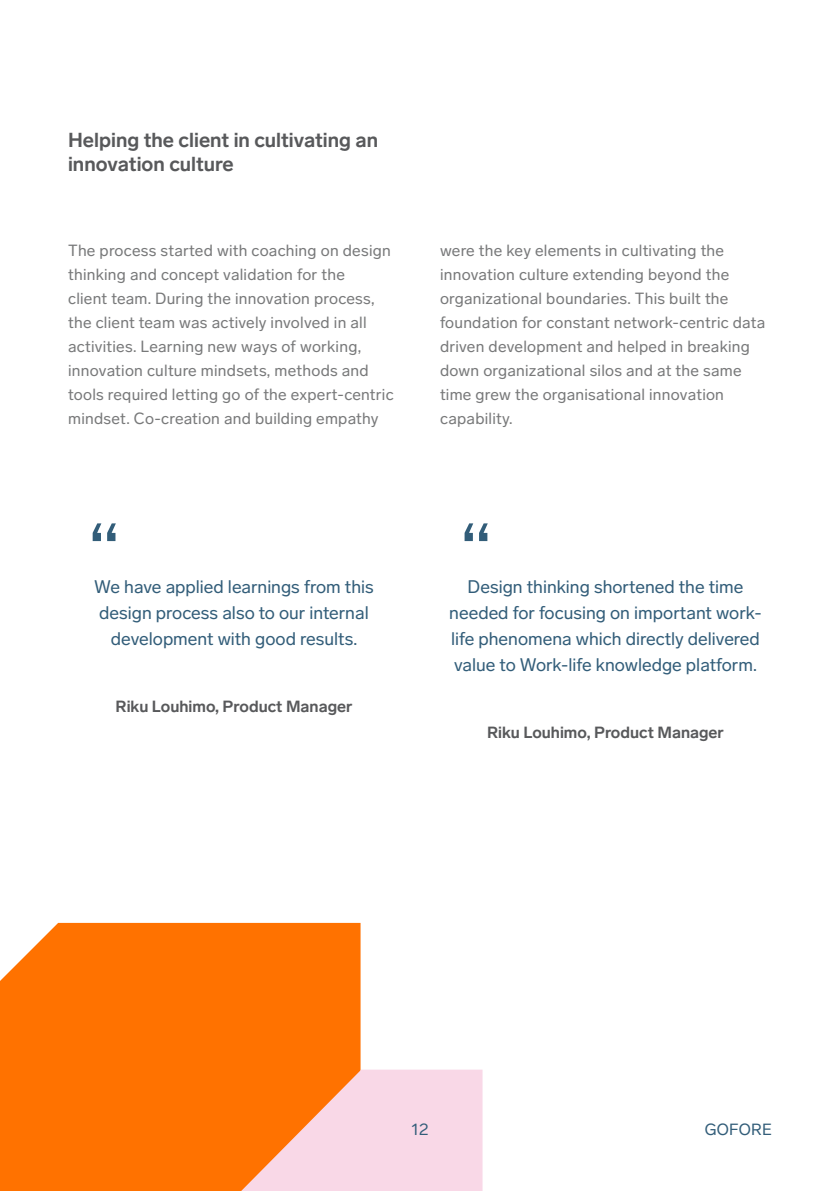
<style>
.page{position:relative;width:840px;height:1191px;background:#fff}
.page>*{position:absolute;margin:0;border:0;box-sizing:border-box;transform-origin:0 0}
.t1{font:80px "Lab Grotesque";color:#325d79}
.t2{font:700 20px/24px "Lab Grotesque";color:#58595b}
.t3{font:18px/26px "Lab Grotesque";color:#325d79;text-align:center}
.t4{font:16px/24px "Lab Grotesque";letter-spacing:.015em;color:#78797a}
.t5{font:700 16px "Lab Grotesque";color:#58595b}
.t6{font:16px "Lab Grotesque";letter-spacing:.015em;color:#325d79}
</style>
<div class="page">
<div style="left:0;top:923px;width:360px;height:268px;background:#ff7200"></div>
<svg style="left:241px;top:1069px;width:241px;height:122px"></svg>
<p class="t2" style="left:68px;top:128px;width:311px">Helping the client in cultivating an innovation culture</p>
<p class="t4" style="left:68px;top:239px;width:327px">The process started with coaching on design thinking and concept validation for the<br>client team. During the innovation process, the client team was actively involved in all activities. Learning new ways of working, innovation culture mindsets, methods and tools required letting go of the expert-centric mindset. Co-creation and building empathy</p>
<p class="t4" style="left:440px;top:239px;width:326px">were the key elements in cultivating the innovation culture extending beyond the organizational boundaries. This built the foundation for constant network-centric data driven development and helped in breaking down organizational silos and at the same time grew the organisational innovation capability.</p>
<h1 class="t1" style="left:89px;top:505px;width:32px">“</h1>
<p class="t3" style="left:94px;top:574px;width:281px">We have applied learnings from this</p>
<p class="t3" style="left:99px;top:600px;width:271px">design process also to our internal development with good results.</p>
<p class="t5" style="left:115px;top:697px;width:238px">Riku Louhimo, Product Manager</p>
<h1 class="t1" style="left:460px;top:505px;width:32px">“</h1>
<p class="t3" style="left:449px;top:574px;width:314px">Design thinking shortened the time needed for focusing on important work&shy;life phenomena which directly delivered value to Work-life knowledge platform.</p>
<p class="t5" style="left:486px;top:723px;width:238px">Riku Louhimo, Product Manager</p>
<p class="t6" style="left:411px;top:1119px;width:19px">12</p>
<p class="t6" style="left:704px;top:1119px;width:69px">GOFORE</p>
</div>
